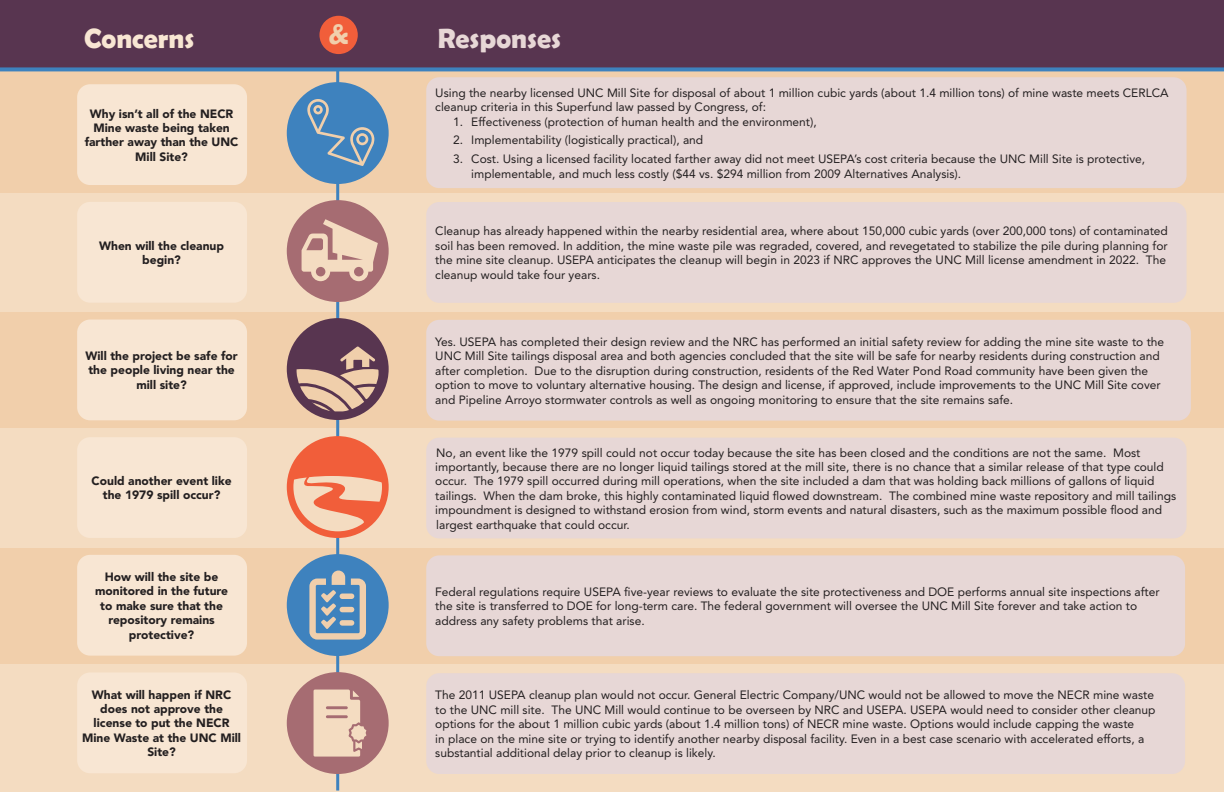
<style>
.page{position:relative;width:1224px;height:792px;background:#fff}
.page>*{position:absolute;margin:0;border:0;box-sizing:border-box;transform-origin:0 0}
.t1{font:700 29px "Berlin Sans FB Demi";color:#f1cfac}
.t2{font:700 28px "Berlin Sans FB Demi";color:#e7d7d6}
.t3{font:700 28px "Berlin Sans FB Demi";color:#f8e6d3}
.t4{font:12px/14.4px "Avenir LT Std";color:#231f20}
.t5{font:900 12px/14.4px "Avenir LT Std";color:#231f20;text-align:center}
</style>
<div class="page">
<div style="left:0;top:1px;width:1224px;height:791px;background:#f1cfab"></div>
<div style="left:0;top:0;width:1224px;height:70px;background:#583550"></div>
<svg style="left:0;top:67px;width:1224px;height:4px;background:#4079b1"></svg>
<div style="left:319px;top:16px;width:39px;height:38px;background:#f15e3a;border-radius:50%"></div>
<div style="left:0;top:665px;width:1224px;height:127px;background:#f4dcc1"></div>
<div style="left:0;top:428px;width:1224px;height:120px;background:#f4dcc1"></div>
<div style="left:0;top:194px;width:1224px;height:118px;background:#f4dcc1"></div>
<hr style="left:336px;top:70px;width:3px;height:721px;background:#3e82be">
<div style="left:77px;top:84px;width:170px;height:101px;background:#f8e6d3;border-radius:13px"></div>
<div style="left:287px;top:82px;width:102px;height:102px;background:#3e82be;border-radius:50%"></div>
<svg style="left:307px;top:99px;width:67px;height:67px"></svg>
<div style="left:426px;top:77px;width:761px;height:111px;background:#e7d7d6;border-radius:13px"></div>
<div style="left:77px;top:202px;width:170px;height:101px;background:#f8e6d3;border-radius:13px"></div>
<div style="left:287px;top:200px;width:102px;height:102px;background:#a66c72;border-radius:50%"></div>
<svg style="left:302px;top:219px;width:76px;height:62px"></svg>
<div style="left:426px;top:202px;width:761px;height:101px;background:#e7d7d6;border-radius:13px"></div>
<div style="left:77px;top:320px;width:170px;height:100px;background:#f8e6d3;border-radius:13px"></div>
<div style="left:287px;top:318px;width:102px;height:102px;background:#583550;border-radius:50%"></div>
<svg style="left:297px;top:346px;width:82px;height:65px"></svg>
<div style="left:426px;top:320px;width:765px;height:101px;background:#e7d7d6;border-radius:13px"></div>
<div style="left:77px;top:437px;width:170px;height:101px;background:#f8e6d3;border-radius:13px"></div>
<div style="left:287px;top:436px;width:102px;height:102px;background:#f15e3a;border-radius:50%"></div>
<svg style="left:293px;top:476px;width:89px;height:55px"></svg>
<div style="left:426px;top:438px;width:761px;height:100px;background:#e7d7d6;border-radius:13px"></div>
<div style="left:77px;top:555px;width:170px;height:101px;background:#f8e6d3;border-radius:13px"></div>
<div style="left:287px;top:554px;width:102px;height:102px;background:#3e82be;border-radius:50%"></div>
<svg style="left:309px;top:571px;width:57px;height:69px"></svg>
<div style="left:340px;top:620px;width:14px;height:6px;background:#f1cfac;border-radius:3px"></div>
<div style="left:426px;top:555px;width:759px;height:101px;background:#e7d7d6;border-radius:13px"></div>
<div style="left:77px;top:672px;width:170px;height:101px;background:#f8e6d3;border-radius:13px"></div>
<div style="left:287px;top:672px;width:102px;height:102px;background:#a66c72;border-radius:50%"></div>
<svg style="left:314px;top:690px;width:52px;height:67px;background:#e5c7b2"></svg>
<div style="left:426px;top:673px;width:759px;height:101px;background:#e7d7d6;border-radius:13px"></div>
<p class="t3" style="left:84px;top:22px;width:112px">Concerns</p>
<p class="t1" style="left:329px;top:17px;width:22px">&amp;</p>
<p class="t2" style="left:438px;top:22px;width:125px">Responses</p>
<p class="t5" style="left:85px;top:106px;width:155px">Why isn’t all of the NECR<br>Mine waste being taken farther away than the UNC<br>Mill Site?</p>
<p class="t5" style="left:99px;top:238px;width:126px">When will the cleanup begin?</p>
<p class="t5" style="left:85px;top:349px;width:154px">Will the project be safe for the people living near the mill site?</p>
<p class="t5" style="left:92px;top:474px;width:141px">Could another event like the 1979 spill occur?</p>
<p class="t5" style="left:95px;top:570px;width:135px">How will the site be monitored in the future to make sure that the repository remains protective?</p>
<p class="t4" style="left:435px;top:85px;width:735px">Using the nearby licensed UNC Mill Site for disposal of about 1 million cubic yards (about 1.4 million tons) of mine waste meets CERLCA cleanup criteria in this Superfund law passed by Congress, of:</p>
<p class="t4" style="left:453px;top:114px;width:365px">1. Effectiveness (protection of human health and the environment),</p>
<p class="t4" style="left:453px;top:133px;width:252px">2. Implementability (logistically practical), and</p>
<p class="t4" style="left:471px;top:152px;width:676px;text-indent:-18px">3. Cost. Using a licensed facility located farther away did not meet USEPA’s cost criteria because the UNC Mill Site is protective, implementable, and much less costly ($44 vs. $294 million from 2009 Alternatives Analysis).</p>
<p class="t4" style="left:435px;top:224px;width:734px">Cleanup has already happened within the nearby residential area, where about 150,000 cubic yards (over 200,000 tons) of contaminated soil has been removed. In addition, the mine waste pile was regraded, covered, and revegetated to stabilize the pile during planning for the mine site cleanup. USEPA anticipates the cleanup will begin in 2023 if NRC approves the UNC Mill license amendment in 2022. The cleanup would take four years.</p>
<p class="t4" style="left:435px;top:335px;width:731px">Yes. USEPA has completed their design review and the NRC has performed an initial safety review for adding the mine site waste to the UNC Mill Site tailings disposal area and both agencies concluded that the site will be safe for nearby residents during construction and after completion. Due to the disruption during construction, residents of the Red Water Pond Road community have been given the option to move to voluntary alternative housing. The design and license, if approved, include improvements to the UNC Mill Site cover and Pipeline Arroyo stormwater controls as well as ongoing monitoring to ensure that the site remains safe.</p>
<p class="t4" style="left:435px;top:445px;width:742px">No, an event like the 1979 spill could not occur today because the site has been closed and the conditions are not the same. Most importantly, because there are no longer liquid tailings stored at the mill site, there is no chance that a similar release of that type could occur. The 1979 spill occurred during mill operations, when the site included a dam that was holding back millions of gallons of liquid tailings. When the dam broke, this highly contaminated liquid flowed downstream. The combined mine waste repository and mill tailings impoundment is designed to withstand erosion from wind, storm events and natural disasters, such as the maximum possible flood and largest earthquake that could occur.</p>
<p class="t4" style="left:435px;top:585px;width:726px">Federal regulations require USEPA five-year reviews to evaluate the site protectiveness and DOE performs annual site inspections after the site is transferred to DOE for long-term care. The federal government will oversee the UNC Mill Site forever and take action to address any safety problems that arise.</p>
<p class="t5" style="left:82px;top:687px;width:160px">What will happen if NRC does not approve the license to put the NECR<br>Mine Waste at the UNC Mill<br>Site?</p>
<p class="t4" style="left:435px;top:688px;width:722px">The 2011 USEPA cleanup plan would not occur. General Electric Company/UNC would not be allowed to move the NECR mine waste to the UNC mill site. The UNC Mill would continue to be overseen by NRC and USEPA. USEPA would need to consider other cleanup options for the about 1 million cubic yards (about 1.4 million tons) of NECR mine waste. Options would include capping the waste<br>in place on the mine site or trying to identify another nearby disposal facility. Even in a best case scenario with accelerated efforts, a substantial additional delay prior to cleanup is likely.</p>
</div>
